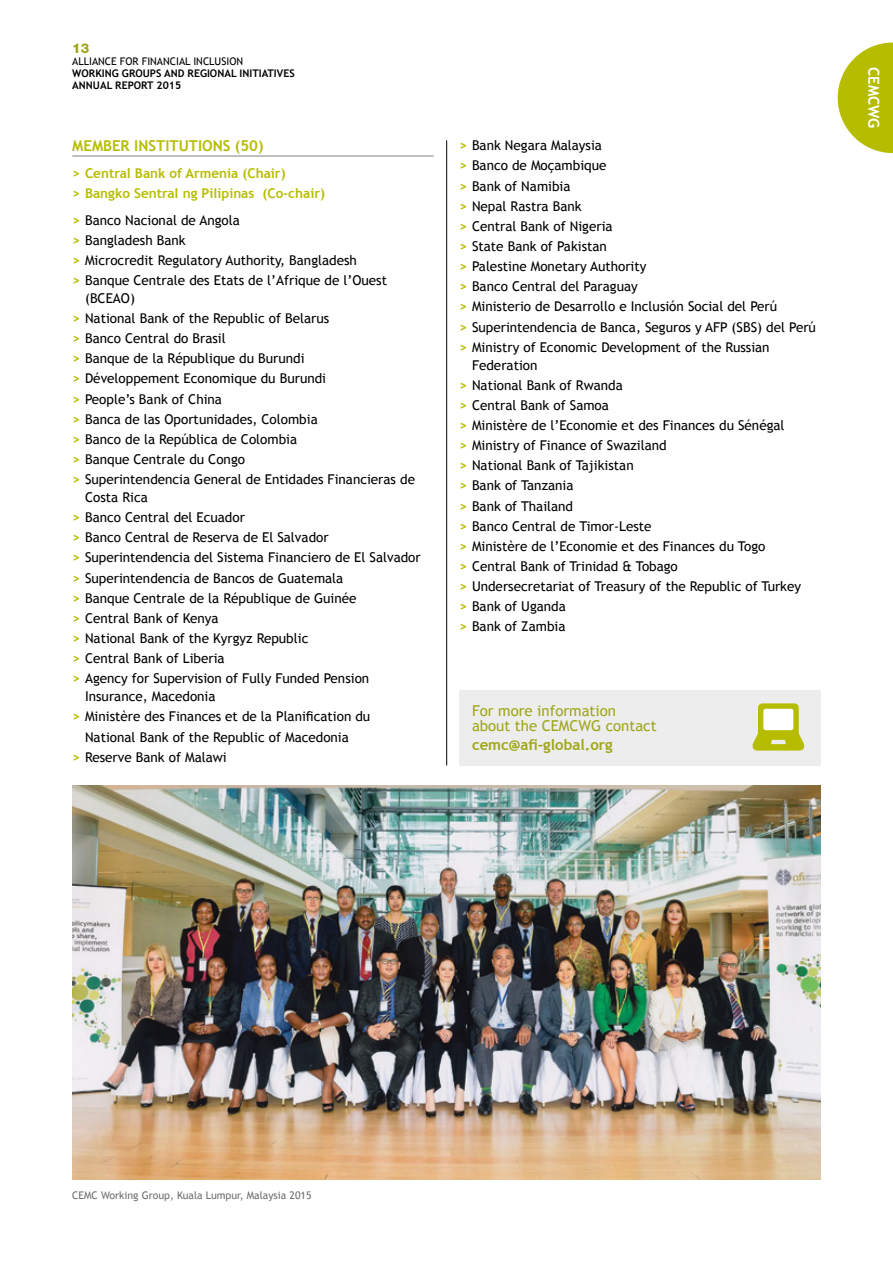
<style>
.page{position:relative;width:893px;height:1263px;background:#fff}
.page>*{position:absolute;margin:0;border:0;box-sizing:border-box;transform-origin:0 0}
.t1{font:15px/15px "Trebuchet MS";color:#9fa617}
.t2{font:700 15px "Trebuchet MS";color:#b6bd00}
.t3{font:700 15px "Trebuchet MS";color:#9fa617}
.t4{font:700 15px "Trebuchet MS";color:#fff}
.t5{font:13.5px/20.1px "Trebuchet MS";color:#000}
.t6{font:700 13.5px/20.1px "Trebuchet MS";color:#b6bd00}
.t7{font:800 13.5px "Helvetica Neue";color:#9fa617}
.t8{font:700 10.5px/12px "Trebuchet MS";color:#000}
.t9{font:10.5px "Trebuchet MS";color:#6d6e71}
.t10{font:10.5px "Trebuchet MS";color:#000}
.s1{font-weight:700;color:#b6bd00}
</style>
<div class="page">
<svg style="left:838px;top:43px;width:55px;height:110px"></svg>
<hr style="left:446px;top:140px;width:1px;height:625px;background:#000">
<hr style="left:72px;top:156px;width:362px;height:1px;background:#807f83">
<div style="left:459px;top:690px;width:362px;height:75px;background:#ededee"></div>
<svg style="left:753px;top:703px;width:51px;height:47px"></svg>
<img style="left:72px;top:786px;width:749px;height:393px">
<p class="t7" style="left:72px;top:40px;width:19px">13</p>
<p class="t10" style="left:72px;top:55px;width:172px">ALLIANCE FOR FINANCIAL INCLUSION</p>
<p class="t8" style="left:72px;top:67px;width:224px">WORKING GROUPS AND REGIONAL INITIATIVES<br>ANNUAL REPORT 2015</p>
<p class="t4" style="left:883px;top:67px;width:63px;rotate:90deg">CEMCWG</p>
<p class="t2" style="left:72px;top:137px;width:193px">MEMBER INSTITUTIONS (50)</p>
<p class="t6" style="left:72px;top:163px;width:254px">&gt; Central Bank of Armenia (Chair)<br>&gt; Bangko Sentral ng Pilipinas (Co-chair)</p>
<p class="t5" style="left:72px;top:210px;width:316px"><span class="s1">&gt;</span> Banco Nacional de Angola<br><span class="s1">&gt;</span> Bangladesh Bank<br><span class="s1">&gt;</span> Microcredit Regulatory Authority, Bangladesh<br><span class="s1">&gt;</span> Banque Centrale des Etats de l’Afrique de l’Ouest</p>
<p class="t5" style="left:72px;top:288px;width:344px;text-indent:13px">(BCEAO)<br><span class="s1">&gt;</span> National Bank of the Republic of Belarus<br><span class="s1">&gt;</span> Banco Central do Brasil<br><span class="s1">&gt;</span> Banque de la République du Burundi<br><span class="s1">&gt;</span> Développement Economique du Burundi<br><span class="s1">&gt;</span> People’s Bank of China<br><span class="s1">&gt;</span> Banca de las Oportunidades, Colombia<br><span class="s1">&gt;</span> Banco de la República de Colombia<br><span class="s1">&gt;</span> Banque Centrale du Congo<br><span class="s1">&gt;</span> Superintendencia General de Entidades Financieras de</p>
<p class="t5" style="left:72px;top:487px;width:350px;text-indent:13px">Costa Rica<br><span class="s1">&gt;</span> Banco Central del Ecuador<br><span class="s1">&gt;</span> Banco Central de Reserva de El Salvador<br><span class="s1">&gt;</span> Superintendencia del Sistema Financiero de El Salvador <span class="s1">&gt;</span> Superintendencia de Bancos de Guatemala<br><span class="s1">&gt;</span> Banque Centrale de la République de Guinée<br><span class="s1">&gt;</span> Central Bank of Kenya<br><span class="s1">&gt;</span> National Bank of the Kyrgyz Republic<br><span class="s1">&gt;</span> Central Bank of Liberia<br><span class="s1">&gt;</span> Agency for Supervision of Fully Funded Pension</p>
<p class="t5" style="left:85px;top:687px;width:132px">Insurance, Macedonia</p>
<p class="t5" style="left:72px;top:707px;width:300px"><span class="s1">&gt;</span> Ministère des Finances et de la Planification du</p>
<p class="t5" style="left:85px;top:727px;width:265px">National Bank of the Republic of Macedonia</p>
<p class="t5" style="left:72px;top:747px;width:156px"><span class="s1">&gt;</span> Reserve Bank of Malawi</p>
<p class="t5" style="left:459px;top:136px;width:358px"><span class="s1">&gt;</span> Bank Negara Malaysia<br><span class="s1">&gt;</span> Banco de Moçambique<br><span class="s1">&gt;</span> Bank of Namibia<br><span class="s1">&gt;</span> Nepal Rastra Bank<br><span class="s1">&gt;</span> Central Bank of Nigeria<br><span class="s1">&gt;</span> State Bank of Pakistan<br><span class="s1">&gt;</span> Palestine Monetary Authority<br><span class="s1">&gt;</span> Banco Central del Paraguay<br><span class="s1">&gt;</span> Ministerio de Desarrollo e Inclusión Social del Perú<br><span class="s1">&gt;</span> Superintendencia de Banca, Seguros y AFP (SBS) del Perú <span class="s1">&gt;</span> Ministry of Economic Development of the Russian</p>
<p class="t5" style="left:459px;top:355px;width:343px;text-indent:13px">Federation<br><span class="s1">&gt;</span> National Bank of Rwanda<br><span class="s1">&gt;</span> Central Bank of Samoa<br><span class="s1">&gt;</span> Ministère de l’Economie et des Finances du Sénégal<br><span class="s1">&gt;</span> Ministry of Finance of Swaziland<br><span class="s1">&gt;</span> National Bank of Tajikistan<br><span class="s1">&gt;</span> Bank of Tanzania<br><span class="s1">&gt;</span> Bank of Thailand<br><span class="s1">&gt;</span> Banco Central de Timor-Leste<br><span class="s1">&gt;</span> Ministère de l’Economie et des Finances du Togo<br><span class="s1">&gt;</span> Central Bank of Trinidad &amp; Tobago<br><span class="s1">&gt;</span> Undersecretariat of Treasury of the Republic of Turkey <span class="s1">&gt;</span> Bank of Uganda<br><span class="s1">&gt;</span> Bank of Zambia</p>
<p class="t1" style="left:472px;top:703px;width:186px">For more information about the CEMCWG contact</p>
<p class="t3" style="left:472px;top:735px;width:142px">cemc@afi-global.org</p>
<p class="t9" style="left:72px;top:1189px;width:241px">CEMC Working Group, Kuala Lumpur, Malaysia 2015</p>
</div>
